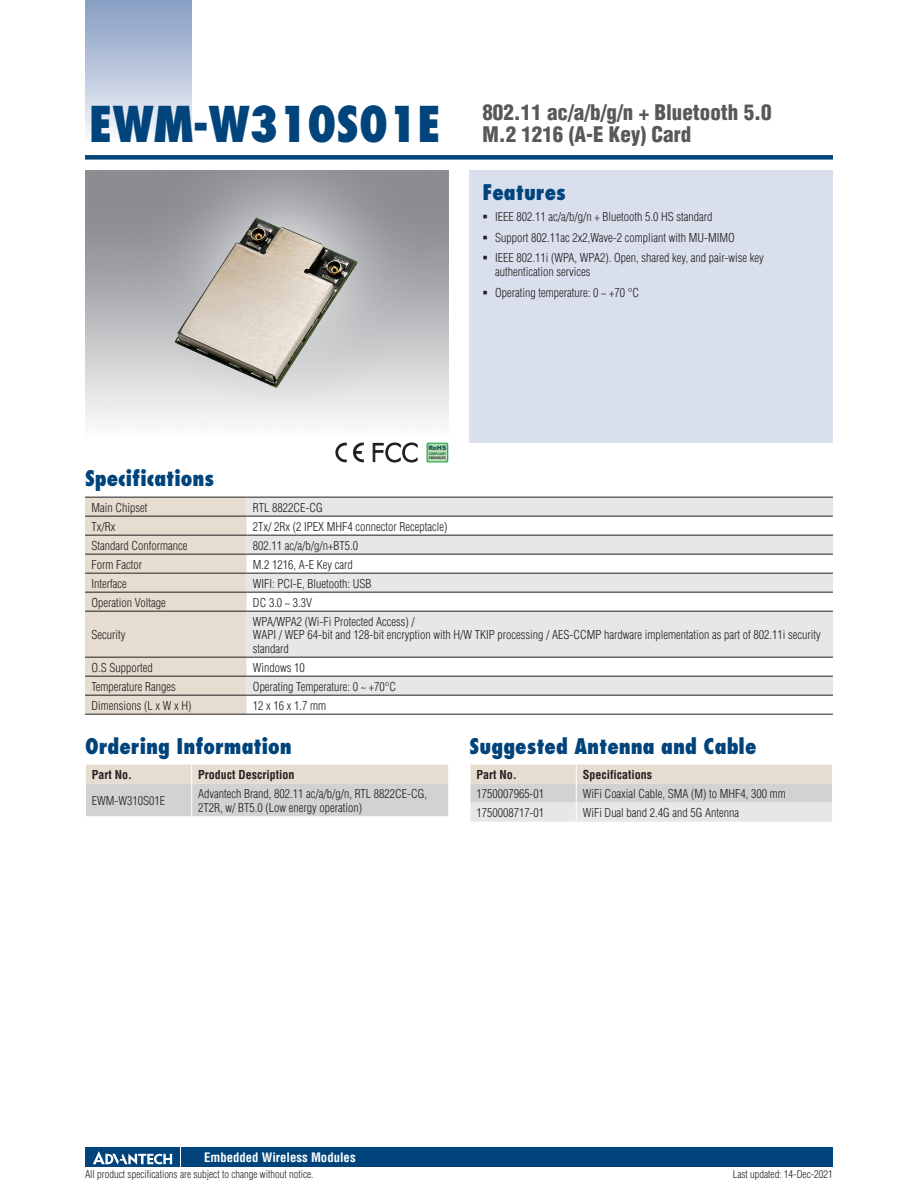
<style>
.page{position:relative;width:918px;height:1188px;background:#fff}
.page>*{position:absolute;margin:0;border:0;box-sizing:border-box;transform-origin:0 0}
.t1{font:800 condensed 48px "Futura";color:#00447b}
.t2{font:800 condensed 21px "Futura";color:#00447b}
.t3{font:900 condensed 21px/22.5px "Helvetica";color:#57585a}
.t4{font:700 condensed 12.75px "Helvetica";color:#fff}
.t5{font:300 condensed 12px/20.7px "Helvetica";color:#231f20}
.t6{font:700 condensed 12px "Helvetica";color:#231f20}
.t7{font:300 condensed 10.5px "Helvetica";color:#231f20}
.t8{font:900 6px "Arial";color:#0c5447}
.t9{font:700 condensed 3.3px "Helvetica";color:#231f20;scale:1.11 1}
.t10{font:700 condensed 3.3px "Helvetica";color:#0c6a39;scale:1.05 1}
</style>
<div class="page">
<div style="left:85px;top:155px;width:748px;height:5px;background:#00447b"></div>
<div style="left:85px;top:0;width:106px;height:143px;background:linear-gradient(to bottom,#849bc1,#f9fafc)"></div>
<div style="left:182px;top:1147px;width:651px;height:20px;background:#00447b"></div>
<div style="left:85px;top:1147px;width:95px;height:20px;background:#00447b"></div>
<svg style="left:93px;top:1151px;width:79px;height:14px"></svg>
<div style="left:470px;top:170px;width:363px;height:272px;background:#d9dfec"></div>
<img style="left:130px;top:188px;width:266px;height:222px">
<div style="left:85px;top:498px;width:162px;height:216px;background:#e6dccf"></div>
<svg style="left:247px;top:498px;width:586px;height:197px;fill:#e6e7e9"></svg>
<hr style="left:85px;top:497px;width:162px;height:1px;background:#231f20">
<hr style="left:247px;top:497px;width:586px;height:1px;background:#231f20">
<hr style="left:85px;top:516px;width:162px;height:1px;background:#231f20">
<hr style="left:247px;top:516px;width:586px;height:1px;background:#231f20">
<hr style="left:85px;top:535px;width:162px;height:1px;background:#231f20">
<hr style="left:247px;top:535px;width:586px;height:1px;background:#231f20">
<hr style="left:85px;top:554px;width:162px;height:1px;background:#231f20">
<hr style="left:247px;top:554px;width:586px;height:1px;background:#231f20">
<hr style="left:85px;top:573px;width:162px;height:1px;background:#231f20">
<hr style="left:247px;top:573px;width:586px;height:1px;background:#231f20">
<hr style="left:85px;top:592px;width:162px;height:1px;background:#231f20">
<hr style="left:247px;top:592px;width:586px;height:1px;background:#231f20">
<hr style="left:85px;top:611px;width:162px;height:1px;background:#231f20">
<hr style="left:247px;top:611px;width:586px;height:1px;background:#231f20">
<hr style="left:85px;top:657px;width:162px;height:1px;background:#231f20">
<hr style="left:247px;top:657px;width:586px;height:1px;background:#231f20">
<hr style="left:85px;top:676px;width:162px;height:1px;background:#231f20">
<hr style="left:247px;top:676px;width:586px;height:1px;background:#231f20">
<hr style="left:85px;top:695px;width:162px;height:1px;background:#231f20">
<hr style="left:247px;top:695px;width:586px;height:1px;background:#231f20">
<hr style="left:85px;top:714px;width:162px;height:1px;background:#231f20">
<hr style="left:247px;top:714px;width:586px;height:1px;background:#231f20">
<svg style="left:86px;top:765px;width:363px;height:51px"></svg>
<svg style="left:470px;top:765px;width:362px;height:57px"></svg>
<svg style="left:426px;top:443px;width:22px;height:20px"></svg>
<div style="left:428px;top:444px;width:19px;height:17px;background:#b8dbb4;border-radius:2px"></div>
<svg style="left:335px;top:443px;width:12px;height:19px"></svg>
<svg style="left:353px;top:442px;width:11px;height:21px"></svg>
<svg style="left:372px;top:442px;width:46px;height:21px"></svg>
<h1 class="t1" style="left:89px;top:94px;width:354px">EWM-W310S01E</h1>
<h2 class="t3" style="left:482px;top:100px;width:291px">802.11 ac/a/b/g/n + Bluetooth 5.0<br>M.2 1216 (A-E Key) Card</h2>
<h2 class="t2" style="left:482px;top:179px;width:85px">Features</h2>
<p class="t5" style="left:495px;top:206px;width:270px">IEEE 802.11 ac/a/b/g/n + Bluetooth 5.0 HS standard<br>Support 802.11ac 2x2,Wave-2 compliant with MU-MIMO<br>IEEE 802.11i (WPA, WPA2). Open, shared key, and pair-wise key</p>
<p class="t5" style="left:495px;top:262px;width:146px">authentication services<br>Operating temperature: 0 ~ +70 °C</p>
<p class="t8" style="left:428px;top:444px;width:20px">RoHS</p>
<p class="t10" style="left:429px;top:452px;width:18px">COMPLIANT</p>
<p class="t9" style="left:429px;top:456px;width:17px">2002/95/EC</p>
<h2 class="t2" style="left:85px;top:465px;width:131px">Specifications</h2>
<p class="t5" style="left:91px;top:497px;width:57px">Main Chipset</p>
<p class="t5" style="left:253px;top:497px;width:71px">RTL 8822CE-CG</p>
<p class="t5" style="left:91px;top:516px;width:25px">Tx/Rx</p>
<p class="t5" style="left:253px;top:516px;width:196px">2Tx/ 2Rx (2 IPEX MHF4 connector Receptacle)</p>
<p class="t5" style="left:91px;top:535px;width:97px">Standard Conformance</p>
<p class="t5" style="left:253px;top:535px;width:107px">802.11 ac/a/b/g/n+BT5.0</p>
<p class="t5" style="left:91px;top:554px;width:52px">Form Factor</p>
<p class="t5" style="left:253px;top:554px;width:101px">M.2 1216, A-E Key card</p>
<p class="t5" style="left:91px;top:573px;width:37px">Interface</p>
<p class="t5" style="left:253px;top:573px;width:120px">WIFI: PCI-E, Bluetooth: USB</p>
<p class="t5" style="left:91px;top:592px;width:76px">Operation Voltage</p>
<p class="t5" style="left:253px;top:592px;width:61px">DC 3.0 ~ 3.3V</p>
<p class="t5" style="left:91px;top:625px;width:35px">Security</p>
<p class="t5" style="left:253px;top:615px;width:569px;line-height:13.5px">WPA/WPA2 (Wi-Fi Protected Access) /<br>WAPI / WEP 64-bit and 128-bit encryption with H/W TKIP processing / AES-CCMP hardware implementation as part of 802.11i security standard</p>
<p class="t5" style="left:91px;top:657px;width:63px">O.S Supported</p>
<p class="t5" style="left:253px;top:657px;width:53px">Windows 10</p>
<p class="t5" style="left:91px;top:676px;width:86px">Temperature Ranges</p>
<p class="t5" style="left:253px;top:676px;width:145px">Operating Temperature: 0 ~ +70°C</p>
<p class="t5" style="left:91px;top:695px;width:101px">Dimensions (L x W x H)</p>
<p class="t5" style="left:253px;top:695px;width:75px">12 x 16 x 1.7 mm</p>
<h2 class="t2" style="left:85px;top:733px;width:208px">Ordering Information</h2>
<p class="t6" style="left:92px;top:767px;width:42px">Part No.</p>
<p class="t6" style="left:198px;top:767px;width:98px">Product Description</p>
<p class="t5" style="left:92px;top:790px;width:75px">EWM-W310S01E</p>
<p class="t5" style="left:198px;top:787px;width:231px;line-height:13.5px">Advantech Brand, 802.11 ac/a/b/g/n, RTL 8822CE-CG,<br>2T2R, w/ BT5.0 (Low energy operation)</p>
<h2 class="t2" style="left:470px;top:733px;width:288px">Suggested Antenna and Cable</h2>
<p class="t6" style="left:476px;top:767px;width:42px">Part No.</p>
<p class="t6" style="left:583px;top:767px;width:71px">Specifications</p>
<p class="t5" style="left:476px;top:784px;width:69px">1750007965-01</p>
<p class="t5" style="left:583px;top:784px;width:205px">WiFi Coaxial Cable, SMA (M) to MHF4, 300 mm</p>
<p class="t5" style="left:476px;top:803px;width:69px">1750008717-01</p>
<p class="t5" style="left:583px;top:803px;width:158px">WiFi Dual band 2.4G and 5G Antenna</p>
<p class="t4" style="left:204px;top:1149px;width:153px">Embedded Wireless Modules</p>
<p class="t7" style="left:85px;top:1167px;width:230px">All product specifications are subject to change without notice.</p>
<p class="t7" style="left:733px;top:1167px;width:102px">Last updated: 14-Dec-2021</p>
</div>
